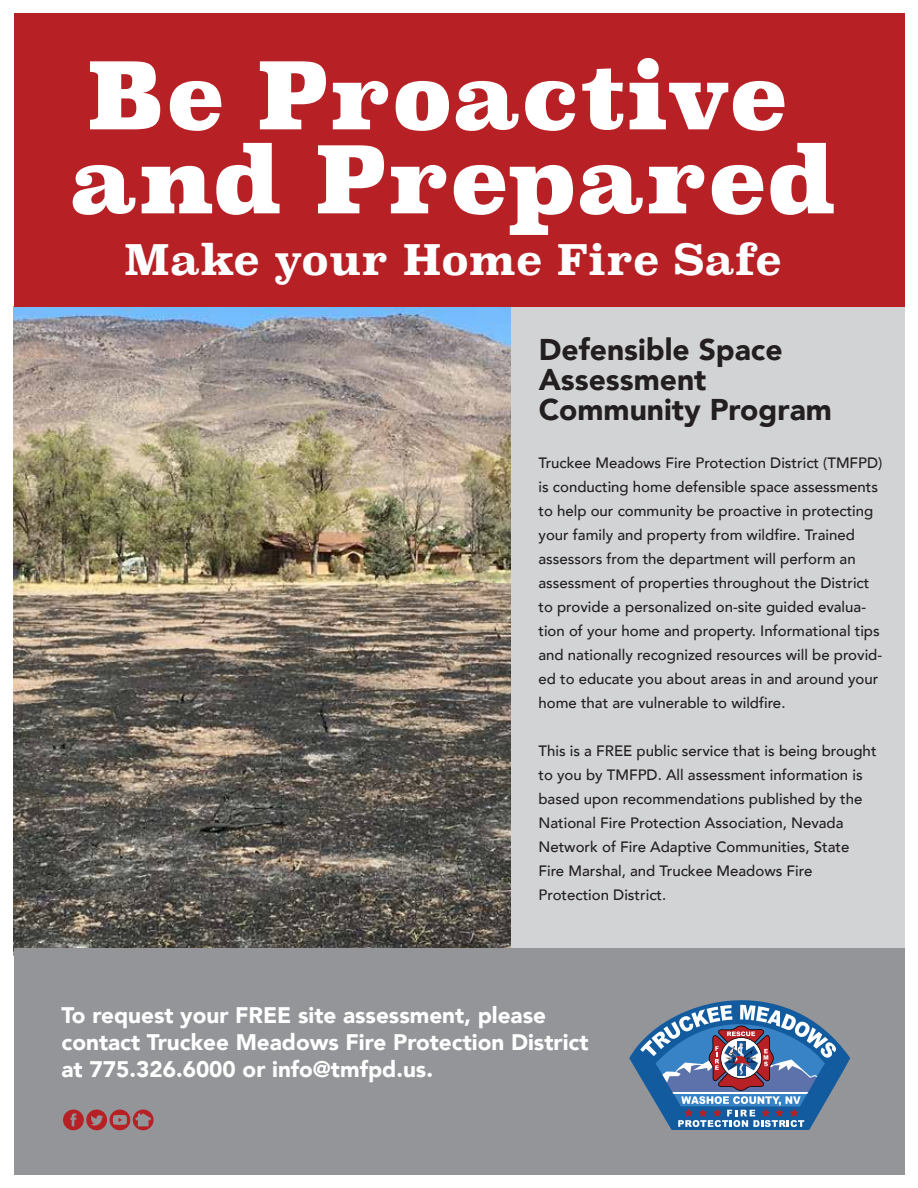
<style>
.page{position:relative;width:918px;height:1188px;background:#fff}
.page>*{position:absolute;margin:0;border:0;box-sizing:border-box;transform-origin:0 0}
.t1{font:900 91.5px/84px "Superclarendon";color:#fff}
.t2{font:700 42px "Superclarendon";color:#fff}
.t3{font:900 30px/30px "Avenir";color:#231f20}
.t4{font:900 22.5px/27px "Avenir";color:#fff}
.t5{font:500 15px/24px "Avenir";color:#231f20}
</style>
<div class="page">
<img style="left:14px;top:307px;width:497px;height:641px">
<div style="left:511px;top:306px;width:393px;height:676px;background:#d1d3d4"></div>
<div style="left:14px;top:13px;width:890px;height:294px;background:#b72126"></div>
<div style="left:14px;top:948px;width:891px;height:226px;background:#939598"></div>
<svg style="left:629px;top:1000px;width:221px;height:130px"></svg>
<svg style="left:63px;top:1110px;width:91px;height:20px"></svg>
<h1 class="t1" style="left:69px;top:60px;width:770px">Be Proactive and Prepared</h1>
<h2 class="t2" style="left:124px;top:228px;width:659px">Make your Home Fire Safe</h2>
<h3 class="t3" style="left:539px;top:334px;width:295px">Defensible Space<br>Assessment<br>Community Program</h3>
<p class="t5" style="left:538px;top:450px;width:345px">Truckee Meadows Fire Protection District (TMFPD) is conducting home defensible space assessments to help our community be proactive in protecting your family and property from wildfire. Trained assessors from the department will perform an assessment of properties throughout the District to provide a personalized on-site guided evalua&shy;tion of your home and property. Informational tips and nationally recognized resources will be provid&shy;ed to educate you about areas in and around your home that are vulnerable to wildfire.</p>
<p class="t5" style="left:538px;top:738px;width:340px">This is a FREE public service that is being brought to you by TMFPD. All assessment information is based upon recommendations published by the National Fire Protection Association, Nevada Network of Fire Adaptive Communities, State Fire Marshal, and Truckee Meadows Fire Protection District.</p>
<h3 class="t4" style="left:62px;top:1001px;width:529px">To request your FREE site assessment, please contact Truckee Meadows Fire Protection District at 775.326.6000 or info@tmfpd.us.</h3>
</div>
